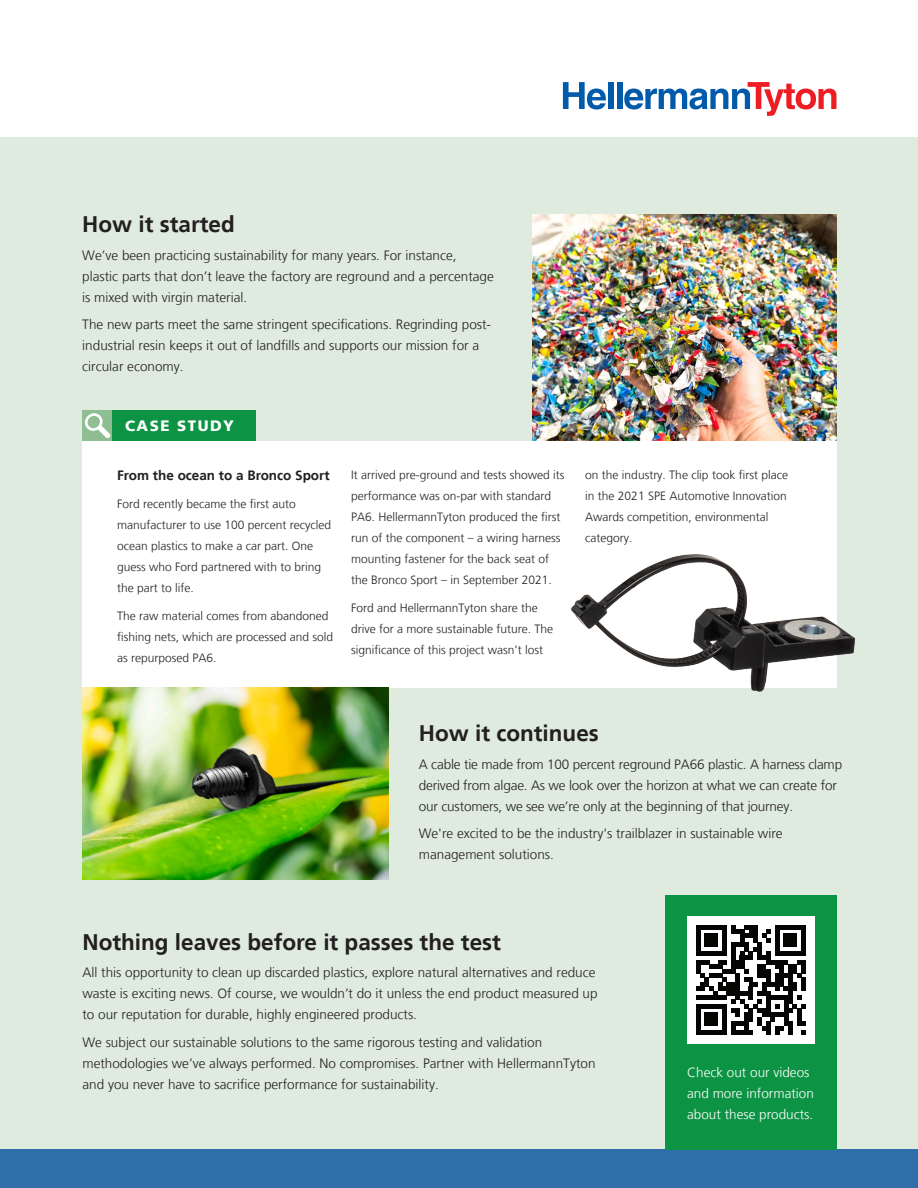
<style>
.page{position:relative;width:918px;height:1188px;background:#fff}
.page>*{position:absolute;margin:0;border:0;box-sizing:border-box;transform-origin:0 0}
.t1{font:700 22.5px "Frutiger LT";color:#231f20}
.Features___Benefits{font:900 15px "Frutiger LT";letter-spacing:.1em;color:#fff}
.t2{font:300 13.5px/21px "Frutiger LT";color:#231f20}
.t3{font:300 13.5px/21px "Frutiger LT";color:#fff}
.Features___Benefits-2{font:700 13.5px "Frutiger LT";color:#231f20}
.Features___Benefits-3{font:300 12px/21px "Frutiger LT";color:#231f20}
</style>
<div class="page">
<div style="left:0;top:137px;width:918px;height:1039px;background:#dfebde"></div>
<div style="left:0;top:1150px;width:918px;height:38px;background:#2f6ea9"></div>
<div style="left:608px;top:82px;width:6px;height:27px;background:#015aaa"></div>
<div style="left:617px;top:82px;width:5px;height:27px;background:#015aaa"></div>
<svg style="left:563px;top:82px;width:43px;height:28px"></svg>
<svg style="left:624px;top:82px;width:212px;height:34px"></svg>
<img style="left:533px;top:215px;width:303px;height:226px">
<div style="left:82px;top:441px;width:754px;height:246px;background:#fff"></div>
<div style="left:82px;top:410px;width:31px;height:31px;background:#8ebe91"></div>
<svg style="left:85px;top:413px;width:26px;height:25px"></svg>
<div style="left:113px;top:410px;width:143px;height:31px;background:#0d9344"></div>
<img style="left:548px;top:550px;width:307px;height:142px">
<img style="left:82px;top:687px;width:306px;height:192px">
<div style="left:665px;top:895px;width:171px;height:255px;background:#0d9344"></div>
<div style="left:687px;top:916px;width:128px;height:128px;background:#fff"></div>
<svg style="left:696px;top:925px;width:110px;height:110px"></svg>
<p class="t1" style="left:82px;top:211px;width:154px">How it started</p>
<p class="t2" style="left:82px;top:245px;width:413px">We’ve been practicing sustainability for many years. For instance, plastic parts that don’t leave the factory are reground and a percentage is mixed with virgin material.</p>
<p class="t2" style="left:82px;top:314px;width:410px">The new parts meet the same stringent specifications. Regrinding post&shy;industrial resin keeps it out of landfills and supports our mission for a circular economy.</p>
<p class="Features___Benefits" style="left:125px;top:417px;width:110px">CASE STUDY</p>
<p class="Features___Benefits-2" style="left:117px;top:467px;width:214px">From the ocean to a Bronco Sport</p>
<p class="Features___Benefits-3" style="left:117px;top:493px;width:216px">Ford recently became the first auto manufacturer to use 100 percent recycled ocean plastics to make a car part. One guess who Ford partnered with to bring the part to life.</p>
<p class="Features___Benefits-3" style="left:117px;top:605px;width:218px">The raw material comes from abandoned fishing nets, which are processed and sold as repurposed PA6.</p>
<p class="Features___Benefits-3" style="left:351px;top:464px;width:215px">It arrived pre-ground and tests showed its performance was on-par with standard PA6. HellermannTyton produced the first run of the component – a wiring harness mounting fastener for the back seat of the Bronco Sport – in September 2021.</p>
<p class="Features___Benefits-3" style="left:351px;top:597px;width:204px">Ford and HellermannTyton share the drive for a more sustainable future. The significance of this project wasn’t lost</p>
<p class="Features___Benefits-3" style="left:585px;top:464px;width:204px">on the industry. The clip took first place in the 2021 SPE Automotive Innovation<br>Awards competition, environmental category.</p>
<p class="t1" style="left:419px;top:720px;width:181px">How it continues</p>
<p class="t2" style="left:419px;top:754px;width:425px">A cable tie made from 100 percent reground PA66 plastic. A harness clamp derived from algae. As we look over the horizon at what we can create for our customers, we see we’re only at the beginning of that journey.</p>
<p class="t2" style="left:419px;top:823px;width:365px">We're excited to be the industry's trailblazer in sustainable wire management solutions.</p>
<p class="t1" style="left:82px;top:928px;width:420px">Nothing leaves before it passes the test</p>
<p class="t2" style="left:82px;top:962px;width:517px">All this opportunity to clean up discarded plastics, explore natural alternatives and reduce waste is exciting news. Of course, we wouldn’t do it unless the end product measured up to our reputation for durable, highly engineered products.</p>
<p class="t2" style="left:82px;top:1032px;width:515px">We subject our sustainable solutions to the same rigorous testing and validation methodologies we’ve always performed. No compromises. Partner with HellermannTyton and you never have to sacrifice performance for sustainability.</p>
<p class="t3" style="left:687px;top:1062px;width:128px">Check out our videos and more information about these products.</p>
</div>
